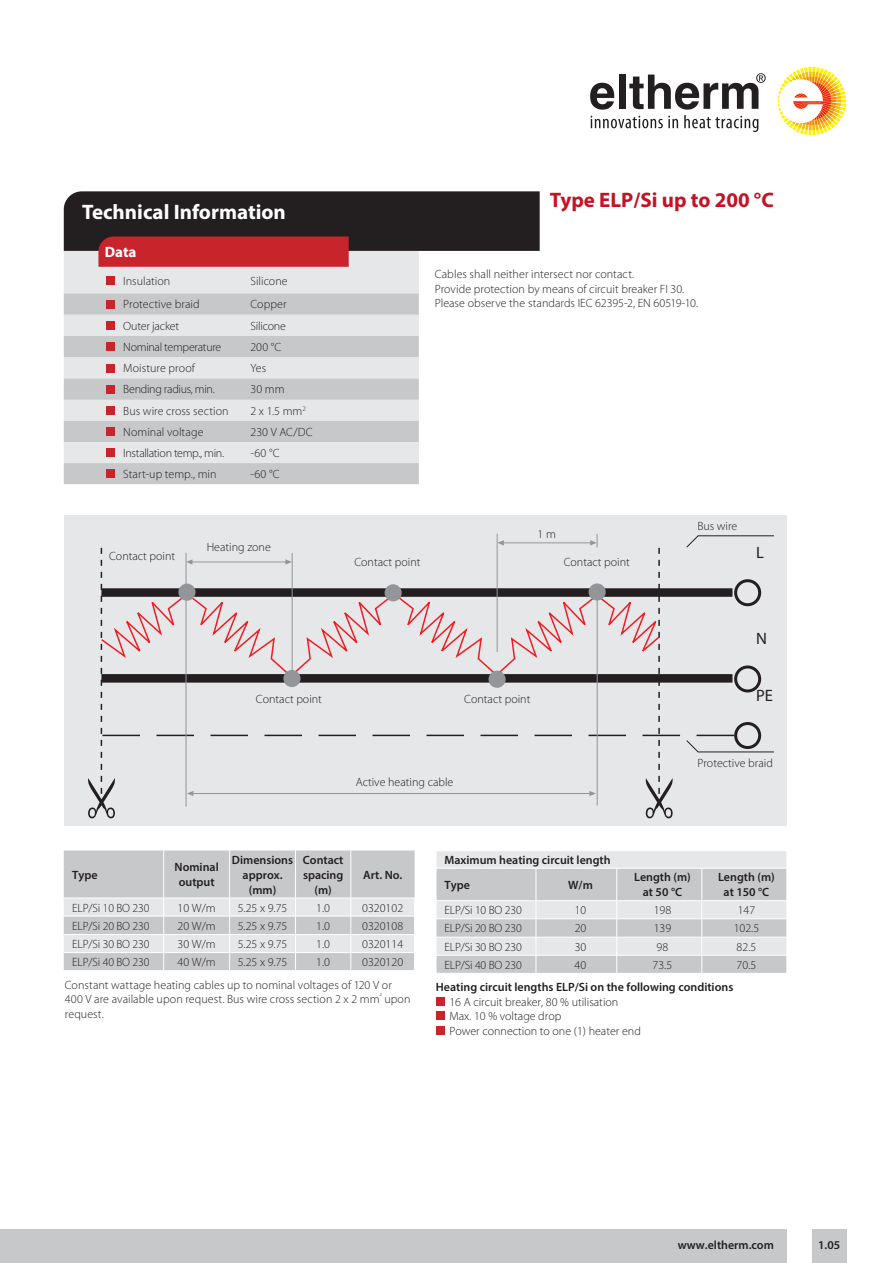
<style>
.page{position:relative;width:893px;height:1263px;background:#fff}
.page>*{position:absolute;margin:0;border:0;box-sizing:border-box;transform-origin:0 0}
.t1{font:700 21px "Myriad Pro";color:#fff}
.t2{font:700 21px "Myriad Pro";color:#c41324}
.t3{font:16.5px "Myriad Pro";color:#231f20}
.t4{font:700 15px "Myriad Pro";color:#fff}
.t5{font:300 12px/14.4px "Myriad Pro";color:#231f20}
.t6{font:600 12px/15px "Myriad Pro";color:#231f20;text-align:center}
.t7{font:300 12px "Myriad Pro";letter-spacing:-.025em;color:#231f20}
.t8{font:300 12px "Myriad Pro";letter-spacing:-.02em;color:#231f20}
</style>
<div class="page">
<svg style="left:778px;top:67px;width:68px;height:68px"></svg>
<svg style="left:590px;top:73px;width:176px;height:59px"></svg>
<div style="left:64px;top:516px;width:723px;height:310px;background:#e6e7e9"></div>
<div style="left:812px;top:1229px;width:34px;height:34px;background:#c7c8ca"></div>
<div style="left:0;top:1229px;width:787px;height:34px;background:#c7c8ca"></div>
<div style="left:64px;top:267px;width:355px;height:26px;background:#e6e7e9"></div>
<svg style="left:64px;top:293px;width:355px;height:191px;background:#d4d5d7"></svg>
<div style="left:106px;top:276px;width:8px;height:9px;background:#c8242b"></div>
<div style="left:106px;top:300px;width:8px;height:8px;background:#c8242b"></div>
<div style="left:106px;top:321px;width:8px;height:9px;background:#c8242b"></div>
<div style="left:106px;top:343px;width:8px;height:8px;background:#c8242b"></div>
<div style="left:106px;top:364px;width:8px;height:8px;background:#c8242b"></div>
<div style="left:106px;top:385px;width:8px;height:8px;background:#c8242b"></div>
<div style="left:106px;top:406px;width:8px;height:9px;background:#c8242b"></div>
<div style="left:106px;top:428px;width:8px;height:8px;background:#c8242b"></div>
<div style="left:106px;top:449px;width:8px;height:8px;background:#c8242b"></div>
<div style="left:106px;top:470px;width:8px;height:8px;background:#c8242b"></div>
<svg style="left:64px;top:191px;width:476px;height:76px;background:#5c3739"></svg>
<svg style="left:64px;top:850px;width:351px;height:120px;background:#d2d3d4"></svg>
<hr style="left:64px;top:898px;width:100px;height:1px;background:#fff">
<hr style="left:164px;top:898px;width:66px;height:1px;background:#fff">
<hr style="left:230px;top:898px;width:66px;height:1px;background:#fff">
<hr style="left:296px;top:898px;width:55px;height:1px;background:#fff">
<hr style="left:351px;top:898px;width:64px;height:1px;background:#fff">
<hr style="left:163px;top:850px;width:1px;height:48px;background:#fff">
<hr style="left:229px;top:850px;width:1px;height:48px;background:#fff">
<hr style="left:295px;top:850px;width:1px;height:48px;background:#fff">
<hr style="left:350px;top:850px;width:1px;height:48px;background:#fff">
<svg style="left:88px;top:534px;width:686px;height:284px"></svg>
<hr style="left:502px;top:542px;width:89px;height:1px;background:#939598">
<svg style="left:436px;top:851px;width:351px;height:122px;background:#d6d7d9"></svg>
<div style="left:436px;top:997px;width:8px;height:9px;background:#c8242b"></div>
<div style="left:436px;top:1012px;width:8px;height:8px;background:#c8242b"></div>
<div style="left:436px;top:1026px;width:8px;height:8px;background:#c8242b"></div>
<h1 class="t1" style="left:82px;top:198px;width:205px">Technical Information</h1>
<p class="t4" style="left:105px;top:242px;width:33px">Data</p>
<p class="t5" style="left:123px;top:274px;width:49px">Insulation</p>
<p class="t5" style="left:250px;top:274px;width:39px">Silicone</p>
<p class="t5" style="left:123px;top:297px;width:78px">Protective braid</p>
<p class="t5" style="left:250px;top:297px;width:38px">Copper</p>
<p class="t5" style="left:123px;top:319px;width:57px">Outer jacket</p>
<p class="t8" style="left:250px;top:319px;width:37px">Silicone</p>
<p class="t7" style="left:123px;top:340px;width:100px">Nominal temperature</p>
<p class="t5" style="left:250px;top:340px;width:32px">200 °C</p>
<p class="t5" style="left:123px;top:361px;width:73px">Moisture proof</p>
<p class="t5" style="left:250px;top:361px;width:17px">Yes</p>
<p class="t7" style="left:123px;top:383px;width:93px">Bending radius, min.</p>
<p class="t5" style="left:250px;top:382px;width:36px">30 mm</p>
<p class="t5" style="left:123px;top:404px;width:107px">Bus wire cross section</p>
<p class="t5" style="left:250px;top:404px;width:57px">2 x 1.5 mm<sup>2</sup></p>
<p class="t5" style="left:123px;top:425px;width:82px">Nominal voltage</p>
<p class="t5" style="left:250px;top:425px;width:64px">230 V AC/DC</p>
<p class="t7" style="left:123px;top:446px;width:102px">Installation temp., min.</p>
<p class="t5" style="left:250px;top:446px;width:31px">-60 °C</p>
<p class="t5" style="left:123px;top:467px;width:95px">Start-up temp., min</p>
<p class="t5" style="left:250px;top:467px;width:31px">-60 °C</p>
<p class="t5" style="left:109px;top:549px;width:68px">Contact point</p>
<p class="t5" style="left:207px;top:540px;width:66px">Heating zone</p>
<h1 class="t2" style="left:550px;top:186px;width:225px">Type ELP/Si up to 200 °C</h1>
<p class="t5" style="left:435px;top:267px;width:265px">Cables shall neither intersect nor contact.<br>Provide protection by means of circuit breaker FI 30.<br>Please observe the standards IEC 62395-2, EN 60519-10.</p>
<p class="t5" style="left:537px;top:527px;width:20px">1 m</p>
<p class="t5" style="left:354px;top:555px;width:68px">Contact point</p>
<p class="t5" style="left:564px;top:555px;width:68px">Contact point</p>
<p class="t5" style="left:697px;top:519px;width:42px">Bus wire</p>
<h2 class="t3" style="left:756px;top:543px;width:9px">L</h2>
<h2 class="t3" style="left:756px;top:628px;width:12px">N</h2>
<p class="t5" style="left:256px;top:691px;width:68px">Contact point</p>
<p class="t5" style="left:464px;top:691px;width:68px">Contact point</p>
<p class="t5" style="left:356px;top:775px;width:99px">Active heating cable</p>
<h2 class="t3" style="left:756px;top:685px;width:18px">PE</h2>
<p class="t5" style="left:697px;top:756px;width:77px">Protective braid</p>
<p class="t6" style="left:72px;top:867px;width:27px">Type</p>
<p class="t6" style="left:175px;top:859px;width:46px">Nominal output</p>
<p class="t6" style="left:232px;top:852px;width:63px">Dimensions approx. (mm)</p>
<p class="t6" style="left:303px;top:852px;width:42px">Contact spacing (m)</p>
<p class="t6" style="left:363px;top:867px;width:41px">Art. No.</p>
<p class="t6" style="left:445px;top:847px;width:168px;line-height:25px;text-align:left">Maximum heating circuit length<br>Type</p>
<p class="t6" style="left:568px;top:877px;width:26px">W/m</p>
<p class="t6" style="left:634px;top:870px;width:58px">Length (m) at 50 °C</p>
<p class="t6" style="left:718px;top:870px;width:58px">Length (m) at 150 °C</p>
<p class="t5" style="left:72px;top:900px;width:79px">ELP/Si 10 BO 230</p>
<p class="t5" style="left:178px;top:900px;width:40px">10 W/m</p>
<p class="t5" style="left:238px;top:900px;width:51px">5.25 x 9.75</p>
<p class="t5" style="left:316px;top:900px;width:15px">1.0</p>
<p class="t5" style="left:362px;top:900px;width:42px">0320102</p>
<p class="t5" style="left:72px;top:919px;width:79px">ELP/Si 20 BO 230</p>
<p class="t5" style="left:178px;top:919px;width:40px">20 W/m</p>
<p class="t5" style="left:238px;top:919px;width:51px">5.25 x 9.75</p>
<p class="t5" style="left:316px;top:919px;width:15px">1.0</p>
<p class="t5" style="left:362px;top:919px;width:42px">0320108</p>
<p class="t5" style="left:72px;top:937px;width:79px">ELP/Si 30 BO 230</p>
<p class="t5" style="left:178px;top:937px;width:40px">30 W/m</p>
<p class="t5" style="left:238px;top:937px;width:51px">5.25 x 9.75</p>
<p class="t5" style="left:316px;top:937px;width:15px">1.0</p>
<p class="t5" style="left:362px;top:937px;width:42px">0320114</p>
<p class="t5" style="left:72px;top:955px;width:79px">ELP/Si 40 BO 230</p>
<p class="t5" style="left:178px;top:955px;width:40px">40 W/m</p>
<p class="t5" style="left:238px;top:955px;width:51px">5.25 x 9.75</p>
<p class="t5" style="left:316px;top:955px;width:15px">1.0</p>
<p class="t5" style="left:362px;top:955px;width:42px">0320120</p>
<p class="t5" style="left:65px;top:978px;width:347px">Constant wattage heating cables up to nominal voltages of 120 V or<br>400 V are available upon request. Bus wire cross section 2 x 2 mm<sup>²</sup> upon request.</p>
<p class="t5" style="left:445px;top:903px;width:79px">ELP/Si 10 BO 230</p>
<p class="t5" style="left:575px;top:903px;width:13px">10</p>
<p class="t5" style="left:654px;top:903px;width:19px">198</p>
<p class="t5" style="left:738px;top:903px;width:19px">147</p>
<p class="t5" style="left:445px;top:921px;width:79px">ELP/Si 20 BO 230</p>
<p class="t5" style="left:575px;top:921px;width:13px">20</p>
<p class="t5" style="left:654px;top:921px;width:19px">139</p>
<p class="t5" style="left:734px;top:921px;width:27px">102.5</p>
<p class="t5" style="left:445px;top:940px;width:79px">ELP/Si 30 BO 230</p>
<p class="t5" style="left:575px;top:940px;width:13px">30</p>
<p class="t5" style="left:657px;top:940px;width:13px">98</p>
<p class="t5" style="left:737px;top:940px;width:21px">82.5</p>
<p class="t5" style="left:445px;top:958px;width:79px">ELP/Si 40 BO 230</p>
<p class="t5" style="left:575px;top:958px;width:13px">40</p>
<p class="t5" style="left:653px;top:958px;width:21px">73.5</p>
<p class="t5" style="left:737px;top:958px;width:21px">70.5</p>
<p class="t6" style="left:436px;top:979px;width:299px">Heating circuit lengths ELP/Si on the following conditions</p>
<p class="t5" style="left:449px;top:995px;width:193px">16 A circuit breaker, 80 % utilisation<br>Max. 10 % voltage drop<br>Power connection to one (1) heater end</p>
<p class="t6" style="left:678px;top:1237px;width:97px">www.eltherm.com</p>
<p class="t6" style="left:818px;top:1237px;width:24px">1.05</p>
</div>
